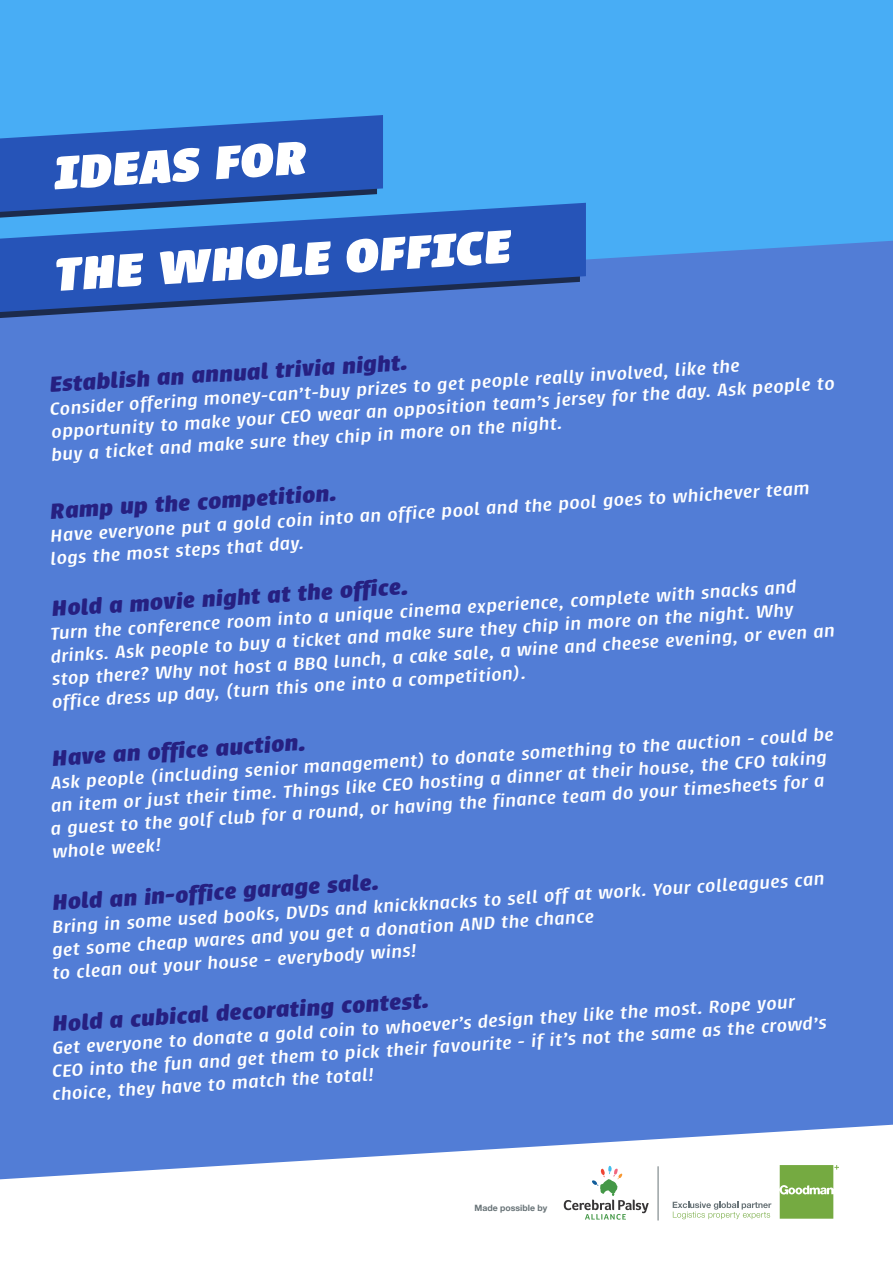
<style>
.page{position:relative;width:893px;height:1263px;background:#fff}
.page>*{position:absolute;margin:0;border:0;box-sizing:border-box;transform-origin:0 0}
.t1{font:italic 900 51.45px "Urbana";color:#fff;scale:1.22 1}
.t2{font:italic 700 24px "Urbana";color:#262081;scale:1.18 1}
.t3{font:italic 500 19.05px/22.6px "Urbana";color:#fff;scale:1.18 1}
.t4{font:700 8.7px "Helvetica Neue";color:#697478}
</style>
<div class="page">
<div style="left:0;top:295px;width:893px;height:830px;background:#527dd6"></div>
<svg style="left:0;top:0;width:893px;height:295px;fill:#48adf5"></svg>
<svg style="left:0;top:312px;width:580px;height:6px;fill:#527dd6"></svg>
<svg style="left:0;top:203px;width:586px;height:109px;fill:#2654b8"></svg>
<svg style="left:0;top:115px;width:383px;height:103px"></svg>
<svg style="left:0;top:1125px;width:887px;height:96px"></svg>
<svg style="left:564px;top:1166px;width:85px;height:54px"></svg>
<hr style="left:658px;top:1166px;width:1px;height:54px;background:#697478">
<svg style="left:780px;top:1165px;width:59px;height:54px"></svg>
<svg style="left:673px;top:1202px;width:98px;height:17px"></svg>
<p class="t1" style="left:53px;top:144px;width:208px;rotate:-4deg">IDEAS FOR</p>
<p class="t1" style="left:53px;top:247px;width:376px;rotate:-4deg">THE WHOLE OFFICE</p>
<p class="t2" style="left:49px;top:372px;width:305px;rotate:-4deg">Establish an annual trivia night.</p>
<p class="t3" style="left:48px;top:401px;width:668px;rotate:-4deg">Consider offering money-can’t-buy prizes to get people really involved, like the opportunity to make your CEO wear an opposition team’s jersey for the day. Ask people to buy a ticket and make sure they chip in more on the night.</p>
<p class="t2" style="left:50px;top:499px;width:244px;rotate:-4deg">Ramp up the competition.</p>
<p class="t3" style="left:48px;top:528px;width:647px;line-height:21.1px;rotate:-4deg">Have everyone put a gold coin into an office pool and the pool goes to whichever team logs the most steps that day.</p>
<p class="t2" style="left:51px;top:597px;width:304px;rotate:-4deg">Hold a movie night at the office.</p>
<p class="t3" style="left:47px;top:625px;width:667px;rotate:-4deg">Turn the conference room into a unique cinema experience, complete with snacks and drinks. Ask people to buy a ticket and make sure they chip in more on the night. Why stop there? Why not host a BBQ lunch, a cake sale, a wine and cheese evening, or even an office dress up day, (turn this one into a competition).</p>
<p class="t2" style="left:52px;top:746px;width:216px;rotate:-4deg">Have an office auction.</p>
<p class="t3" style="left:47px;top:775px;width:669px;rotate:-4deg">Ask people (including senior management) to donate something to the auction - could be an item or just their time. Things like CEO hosting a dinner at their house, the CFO taking a guest to the golf club for a round, or having the finance team do your timesheets for a</p>
<p class="t3" style="left:52px;top:841px;width:94px;rotate:-4deg">whole week!</p>
<p class="t2" style="left:52px;top:890px;width:279px;rotate:-4deg">Hold an in-office garage sale.</p>
<p class="t3" style="left:50px;top:919px;width:658px;line-height:22px;rotate:-4deg">Bring in some used books, DVDs and knickknacks to sell off at work. Your colleagues can get some cheap wares and you get a donation AND the chance</p>
<p class="t3" style="left:52px;top:963px;width:311px;rotate:-4deg">to clean out your house - everybody wins!</p>
<p class="t2" style="left:52px;top:1012px;width:321px;rotate:-4deg">Hold a cubical decorating contest.</p>
<p class="t3" style="left:50px;top:1040px;width:658px;rotate:-4deg">Get everyone to donate a gold coin to whoever’s design they like the most. Rope your<br>CEO into the fun and get them to pick their favourite - if it’s not the same as the crowd’s</p>
<p class="t3" style="left:52px;top:1084px;width:274px;rotate:-4deg">choice, they have to match the total!</p>
<p class="t4" style="left:475px;top:1200px;width:74px">Made possible by</p>
</div>
